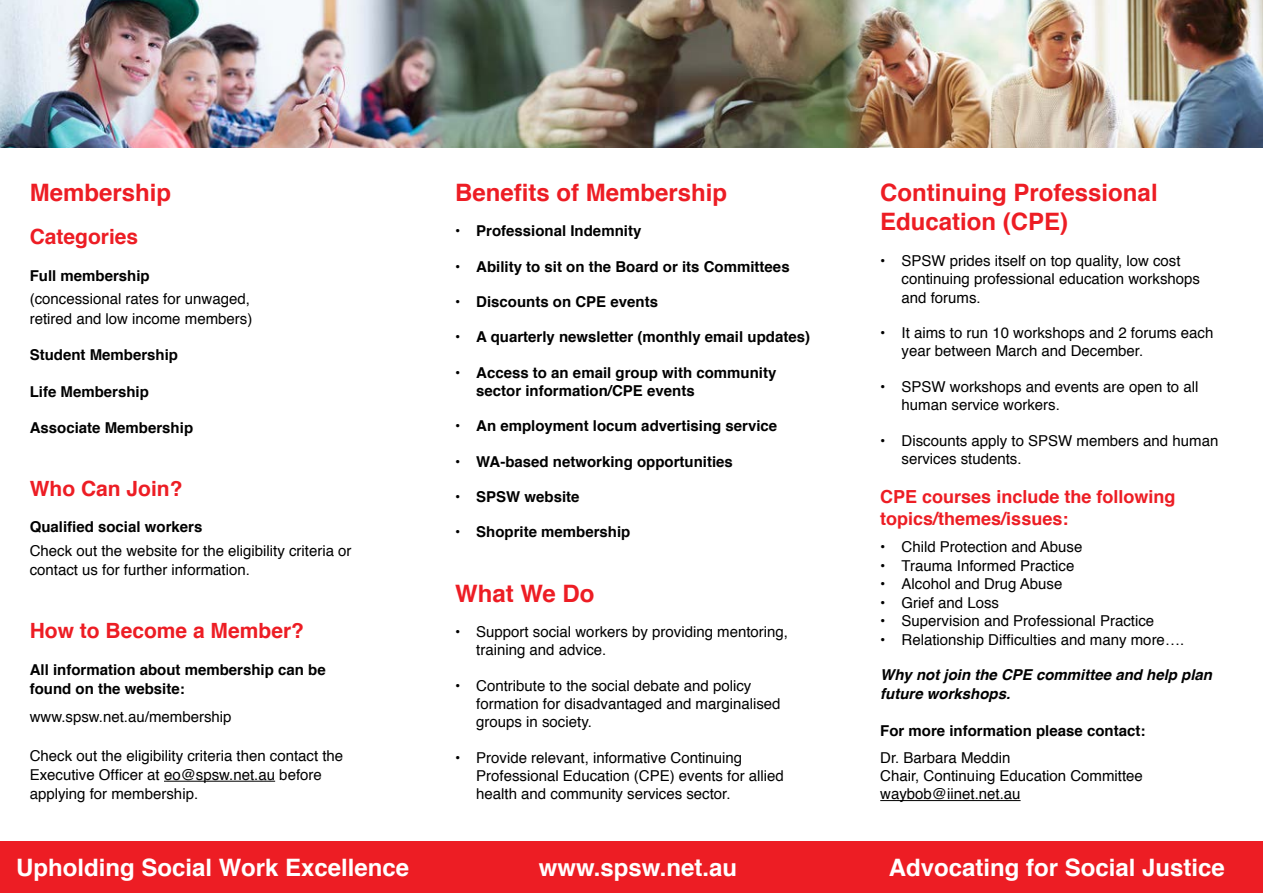
<style>
.page{position:relative;width:1263px;height:893px;background:#fff}
.page>*{position:absolute;margin:0;border:0;box-sizing:border-box;transform-origin:0 0}
.t1{font:700 24px/29.2px "Helvetica";color:#ed1d24}
.t2{font:700 24px "Helvetica";color:#fff}
.t3{font:700 21px "Helvetica";color:#ed1d24}
.t4{font:700 18px/22px "Helvetica";color:#ed1d24}
.t5{font:15px/18.5px "Helvetica";color:#000}
.t6{font:700 15px/19.4px "Helvetica";color:#000}
.t7{font:italic 700 15px/18.5px "Helvetica";color:#000}
</style>
<div class="page">
<hr style="left:164px;top:781px;width:111px;height:1px;background:#000">
<hr style="left:880px;top:800px;width:140px;height:1px;background:#000">
<div style="left:0;top:842px;width:1263px;height:51px;background:#ed1d24"></div>
<img style="left:821px;top:0;width:442px;height:148px">
<img style="left:455px;top:0;width:425px;height:147px">
<img style="left:0;top:0;width:455px;height:148px">
<h1 class="t1" style="left:30px;top:178px;width:143px">Membership</h1>
<h2 class="t3" style="left:30px;top:220px;width:110px">Categories</h2>
<p class="t6" style="left:30px;top:266px;width:122px">Full membership</p>
<p class="t5" style="left:30px;top:290px;width:224px;line-height:19.4px">(concessional rates for unwaged, retired and low income members)</p>
<p class="t6" style="left:30px;top:345px;width:150px">Student Membership</p>
<p class="t6" style="left:30px;top:382px;width:121px">Life Membership</p>
<p class="t6" style="left:30px;top:418px;width:165px">Associate Membership</p>
<h2 class="t3" style="left:30px;top:472px;width:154px">Who Can Join?</h2>
<p class="t6" style="left:30px;top:518px;width:174px">Qualified social workers</p>
<p class="t5" style="left:30px;top:541px;width:323px;line-height:19.4px">Check out the website for the eligibility criteria or contact us for further information.</p>
<h2 class="t3" style="left:30px;top:614px;width:276px">How to Become a Member?</h2>
<p class="t6" style="left:30px;top:660px;width:297px">All information about membership can be found on the website:</p>
<p class="t5" style="left:30px;top:708px;width:203px">www.spsw.net.au/membership</p>
<p class="t5" style="left:30px;top:746px;width:315px;line-height:19.4px">Check out the eligibility criteria then contact the<br>Executive Officer at eo@spsw.net.au before applying for membership.</p>
<h1 class="t1" style="left:455px;top:178px;width:274px">Benefits of Membership</h1>
<p class="t6" style="left:455px;top:221px;width:188px">• Professional Indemnity</p>
<p class="t6" style="left:455px;top:257px;width:336px">• Ability to sit on the Board or its Committees</p>
<p class="t6" style="left:455px;top:292px;width:204px">• Discounts on CPE events</p>
<p class="t6" style="left:455px;top:327px;width:356px">• A quarterly newsletter (monthly email updates)</p>
<p class="t6" style="left:476px;top:363px;width:302px;line-height:18.3px;text-indent:-21px">• Access to an email group with community sector information/CPE events</p>
<p class="t6" style="left:455px;top:416px;width:324px">• An employment locum advertising service</p>
<p class="t6" style="left:455px;top:452px;width:279px">• WA-based networking opportunities</p>
<p class="t6" style="left:455px;top:487px;width:126px">• SPSW website</p>
<p class="t6" style="left:455px;top:522px;width:177px">• Shoprite membership</p>
<h1 class="t1" style="left:455px;top:579px;width:141px">What We Do</h1>
<p class="t5" style="left:476px;top:623px;width:313px;text-indent:-21px">• Support social workers by providing mentoring, training and advice.</p>
<p class="t5" style="left:476px;top:677px;width:306px;text-indent:-21px">• Contribute to the social debate and policy formation for disadvantaged and marginalised groups in society.</p>
<p class="t5" style="left:476px;top:749px;width:309px;text-indent:-21px">• Provide relevant, informative Continuing<br>Professional Education (CPE) events for allied health and community services sector.</p>
<h1 class="t1" style="left:880px;top:178px;width:279px">Continuing Professional<br>Education (CPE)</h1>
<p class="t5" style="left:901px;top:252px;width:300px;text-indent:-21px">• SPSW prides itself on top quality, low cost continuing professional education workshops and forums.</p>
<p class="t5" style="left:901px;top:324px;width:313px;text-indent:-21px">• It aims to run 10 workshops and 2 forums each year between March and December.</p>
<p class="t5" style="left:901px;top:378px;width:298px;text-indent:-21px">• SPSW workshops and events are open to all human service workers.</p>
<p class="t5" style="left:901px;top:432px;width:318px;text-indent:-21px">• Discounts apply to SPSW members and human services students.</p>
<p class="t4" style="left:880px;top:486px;width:297px">CPE courses include the following topics/themes/issues:</p>
<p class="t5" style="left:880px;top:538px;width:204px">• Child Protection and Abuse</p>
<p class="t5" style="left:880px;top:557px;width:196px">• Trauma Informed Practice</p>
<p class="t5" style="left:880px;top:575px;width:184px">• Alcohol and Drug Abuse</p>
<p class="t5" style="left:880px;top:594px;width:120px">• Grief and Loss</p>
<p class="t5" style="left:880px;top:612px;width:275px">• Supervision and Professional Practice</p>
<p class="t5" style="left:880px;top:631px;width:305px">• Relationship Difficulties and many more….</p>
<p class="t7" style="left:880px;top:666px;width:333px">Why not join the CPE committee and help plan future workshops.</p>
<p class="t6" style="left:880px;top:721px;width:267px">For more information please contact:</p>
<p class="t5" style="left:880px;top:748px;width:264px">Dr. Barbara Meddin<br>Chair, Continuing Education Committee waybob@iinet.net.au</p>
<h1 class="t2" style="left:16px;top:848px;width:394px">Upholding Social Work Excellence</h1>
<h1 class="t2" style="left:539px;top:848px;width:200px">www.spsw.net.au</h1>
<h1 class="t2" style="left:889px;top:848px;width:338px">Advocating for Social Justice</h1>
</div>
